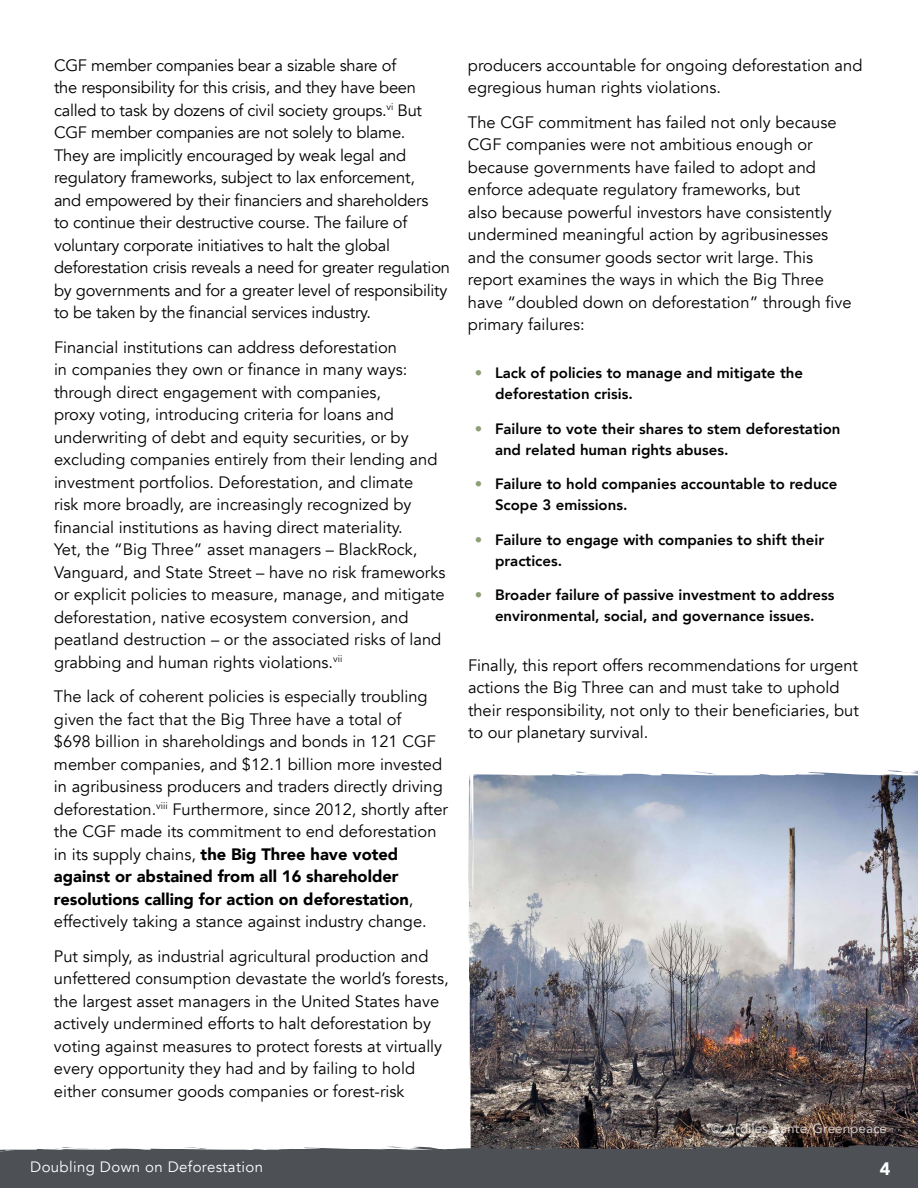
<style>
.page{position:relative;width:918px;height:1188px;background:#fff}
.page>*{position:absolute;margin:0;border:0;box-sizing:border-box;transform-origin:0 0}
.t1{font:900 18px "Avenir";color:#fff}
.t2{font:16.5px/22.5px "Avenir";color:#000}
.t3{font:800 15px/21px "Avenir";color:#000}
.t4{font:15px "Avenir";letter-spacing:.025em;color:#fff}
.t5{font:500 13.5px "Avenir";color:#fff}
.s1{font-weight:900}
.s2{color:#8c9f75}
</style>
<div class="page">
<img style="left:468px;top:771px;width:450px;height:374px">
<svg style="left:0;top:1145px;width:918px;height:43px;background:#55595d"></svg>
<p class="t2" style="left:54px;top:54px;width:398px">CGF member companies bear a sizable share of<br>the responsibility for this crisis, and they have been called to task by dozens of civil society groups.<sup>vi</sup> But CGF member companies are not solely to blame.<br>They are implicitly encouraged by weak legal and regulatory frameworks, subject to lax enforcement,<br>and empowered by their financiers and shareholders<br>to continue their destructive course. The failure of voluntary corporate initiatives to halt the global deforestation crisis reveals a need for greater regulation by governments and for a greater level of responsibility to be taken by the financial services industry.</p>
<p class="t2" style="left:54px;top:336px;width:393px">Financial institutions can address deforestation<br>in companies they own or finance in many ways: through direct engagement with companies,<br>proxy voting, introducing criteria for loans and underwriting of debt and equity securities, or by excluding companies entirely from their lending and investment portfolios. Deforestation, and climate<br>risk more broadly, are increasingly recognized by financial institutions as having direct materiality.<br>Yet, the “Big Three” asset managers – BlackRock, Vanguard, and State Street – have no risk frameworks or explicit policies to measure, manage, and mitigate deforestation, native ecosystem conversion, and peatland destruction – or the associated risks of land grabbing and human rights violations.<sup>vii</sup></p>
<p class="t2" style="left:54px;top:685px;width:396px">The lack of coherent policies is especially troubling given the fact that the Big Three have a total of<br>$698 billion in shareholdings and bonds in 121 CGF member companies, and $12.1 billion more invested in agribusiness producers and traders directly driving deforestation.<sup>viii</sup> Furthermore, since 2012, shortly after the CGF made its commitment to end deforestation in its supply chains, <span class="s1">the Big Three have voted against or abstained from all 16 shareholder resolutions calling for action on deforestation</span>, effectively taking a stance against industry change.</p>
<p class="t2" style="left:54px;top:945px;width:396px">Put simply, as industrial agricultural production and unfettered consumption devastate the world’s forests, the largest asset managers in the United States have actively undermined efforts to halt deforestation by voting against measures to protect forests at virtually every opportunity they had and by failing to hold either consumer goods companies or forest-risk</p>
<p class="t2" style="left:468px;top:54px;width:396px">producers accountable for ongoing deforestation and egregious human rights violations.</p>
<p class="t2" style="left:468px;top:111px;width:385px">The CGF commitment has failed not only because CGF companies were not ambitious enough or because governments have failed to adopt and enforce adequate regulatory frameworks, but<br>also because powerful investors have consistently undermined meaningful action by agribusinesses and the consumer goods sector writ large. This report examines the ways in which the Big Three have “doubled down on deforestation” through five primary failures:</p>
<p class="t3" style="left:495px;top:362px;width:310px;text-indent:-20px"><span class="s2">•</span> Lack of policies to manage and mitigate the deforestation crisis.</p>
<p class="t3" style="left:495px;top:418px;width:347px;text-indent:-20px"><span class="s2">•</span> Failure to vote their shares to stem deforestation and related human rights abuses.</p>
<p class="t3" style="left:495px;top:473px;width:344px;text-indent:-20px"><span class="s2">•</span> Failure to hold companies accountable to reduce<br>Scope 3 emissions.</p>
<p class="t3" style="left:495px;top:529px;width:331px;text-indent:-20px"><span class="s2">•</span> Failure to engage with companies to shift their practices.</p>
<p class="t3" style="left:475px;top:584px;width:361px;text-align:center"><span class="s2">•</span> Broader failure of passive investment to address environmental, social, and governance issues.</p>
<p class="t2" style="left:468px;top:654px;width:392px">Finally, this report offers recommendations for urgent actions the Big Three can and must take to uphold their responsibility, not only to their beneficiaries, but to our planetary survival.</p>
<p class="t5" style="left:711px;top:1116px;width:177px">© Ardiles Rante/Greenpeace</p>
<p class="t4" style="left:30px;top:1158px;width:234px">Doubling Down on Deforestation</p>
<p class="t1" style="left:880px;top:1154px;width:12px">4</p>
</div>
